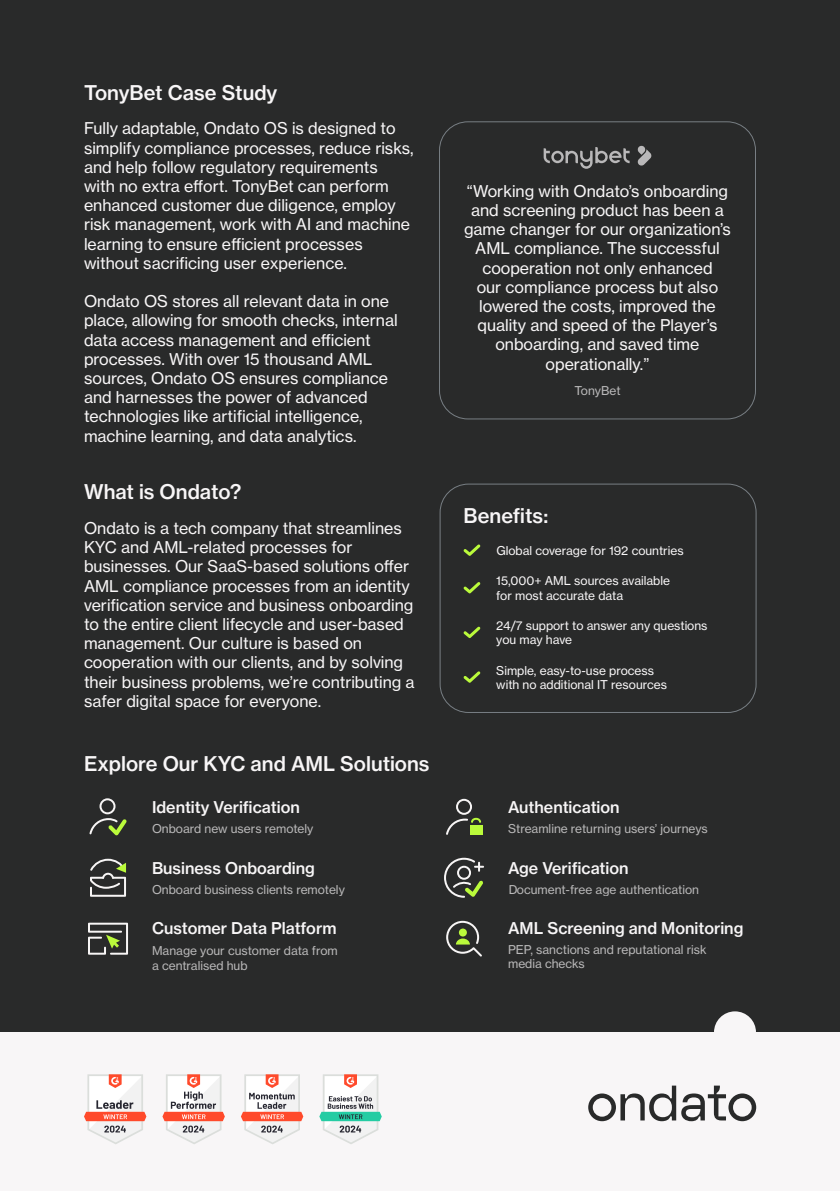
<style>
.page{position:relative;width:840px;height:1191px;background:#fff}
.page>*{position:absolute;margin:0;border:0;box-sizing:border-box;transform-origin:0 0}
.t1{font:20px "N Haas Grotesk TX Pro 65 Md";color:#f8f6f7}
.t2{font:16px/19.2px "N Haas Grotesk TX Pro 55 Rg";color:#f8f6f7}
.t3{font:16px "N Haas Grotesk TX Pro 65 Md";color:#f8f6f7}
.t4{font:12px/14.4px "N Haas Grotesk TX Pro 55 Rg";color:#f8f6f7}
</style>
<div class="page">
<div style="left:0;top:0;width:839px;height:1191px;background:#292a2a"></div>
<div style="left:439px;top:483px;width:317px;height:230px;border:1px solid #c8d4df;border-radius:28px"></div>
<div style="left:0;top:1032px;width:839px;height:159px;background:#f8f6f7"></div>
<div style="left:713px;top:1011px;width:42px;height:42px;background:#f8f6f7;border-radius:50%"></div>
<svg style="left:588px;top:1085px;width:87px;height:36px"></svg>
<svg style="left:681px;top:1085px;width:74px;height:36px"></svg>
<div style="left:439px;top:121px;width:316px;height:298px;border:1px solid #c8d4df;border-radius:28px"></div>
<svg style="left:463px;top:544px;width:17px;height:12px"></svg>
<svg style="left:463px;top:582px;width:17px;height:11px"></svg>
<svg style="left:463px;top:626px;width:17px;height:12px"></svg>
<svg style="left:463px;top:671px;width:17px;height:11px"></svg>
<svg style="left:89px;top:798px;width:38px;height:37px"></svg>
<svg style="left:90px;top:858px;width:36px;height:38px"></svg>
<svg style="left:88px;top:922px;width:40px;height:32px"></svg>
<div style="left:470px;top:826px;width:12px;height:9px;background:#bafa3b"></div>
<svg style="left:446px;top:799px;width:35px;height:36px"></svg>
<svg style="left:444px;top:857px;width:40px;height:40px"></svg>
<svg style="left:446px;top:920px;width:35px;height:36px"></svg>
<svg style="left:319px;top:1074px;width:62px;height:70px"></svg>
<svg style="left:162px;top:1074px;width:63px;height:70px"></svg>
<svg style="left:84px;top:1074px;width:62px;height:70px"></svg>
<svg style="left:241px;top:1074px;width:62px;height:70px"></svg>
<svg style="left:637px;top:145px;width:14px;height:21px"></svg>
<svg style="left:543px;top:147px;width:86px;height:22px"></svg>
<p class="t1" style="left:84px;top:80px;width:195px">TonyBet Case Study</p>
<p class="t2" style="left:84px;top:119px;width:331px">Fully adaptable, Ondato OS is designed to simplify compliance processes, reduce risks, and help follow regulatory requirements<br>with no extra effort. TonyBet can perform enhanced customer due diligence, employ risk management, work with AI and machine learning to ensure efficient processes without sacrificing user experience.</p>
<p class="t2" style="left:84px;top:292px;width:315px">Ondato OS stores all relevant data in one place, allowing for smooth checks, internal data access management and efficient processes. With over 15 thousand AML sources, Ondato OS ensures compliance and harnesses the power of advanced technologies like artificial intelligence, machine learning, and data analytics.</p>
<p class="t1" style="left:84px;top:479px;width:159px">What is Ondato?</p>
<p class="t2" style="left:84px;top:518px;width:332px">Ondato is a tech company that streamlines KYC and AML-related processes for businesses. Our SaaS-based solutions offer AML compliance processes from an identity verification service and business onboarding to the entire client lifecycle and user-based management. Our culture is based on cooperation with our clients, and by solving their business problems, we’re contributing a safer digital space for everyone.</p>
<p class="t1" style="left:84px;top:751px;width:347px">Explore Our KYC and AML Solutions</p>
<p class="t3" style="left:152px;top:797px;width:149px">Identity Verification</p>
<p class="t4" style="left:152px;top:821px;width:163px">Onboard new users remotely</p>
<p class="t3" style="left:152px;top:858px;width:164px">Business Onboarding</p>
<p class="t4" style="left:152px;top:882px;width:194px">Onboard business clients remotely</p>
<p class="t3" style="left:152px;top:918px;width:186px">Customer Data Platform</p>
<p class="t4" style="left:152px;top:943px;width:187px">Manage your customer data from a centralised hub</p>
<p class="t2" style="left:464px;top:181px;width:268px;text-align:center">“Working with Ondato’s onboarding and screening product has been a game changer for our organization’s<br>AML compliance. The successful cooperation not only enhanced<br>our compliance process but also lowered the costs, improved the quality and speed of the Player’s onboarding, and saved time operationally.”</p>
<p class="t4" style="left:574px;top:383px;width:48px">TonyBet</p>
<p class="t1" style="left:463px;top:503px;width:86px">Benefits:</p>
<p class="t4" style="left:496px;top:543px;width:189px">Global coverage for 192 countries</p>
<p class="t4" style="left:496px;top:573px;width:175px">15,000+ AML sources available</p>
<p class="t4" style="left:496px;top:588px;width:128px">for most accurate data</p>
<p class="t4" style="left:496px;top:618px;width:213px">24/7 support to answer any questions</p>
<p class="t4" style="left:496px;top:632px;width:77px">you may have</p>
<p class="t4" style="left:496px;top:663px;width:159px">Simple, easy-to-use process</p>
<p class="t4" style="left:496px;top:677px;width:172px">with no additional IT resources</p>
<p class="t3" style="left:508px;top:797px;width:113px">Authentication</p>
<p class="t4" style="left:508px;top:821px;width:201px">Streamline returning users’ journeys</p>
<p class="t3" style="left:508px;top:858px;width:122px">Age Verification</p>
<p class="t4" style="left:508px;top:882px;width:192px">Document-free age authentication</p>
<p class="t3" style="left:508px;top:918px;width:237px">AML Screening and Monitoring</p>
<p class="t4" style="left:508px;top:942px;width:200px">PEP, sanctions and reputational risk media checks</p>
</div>
